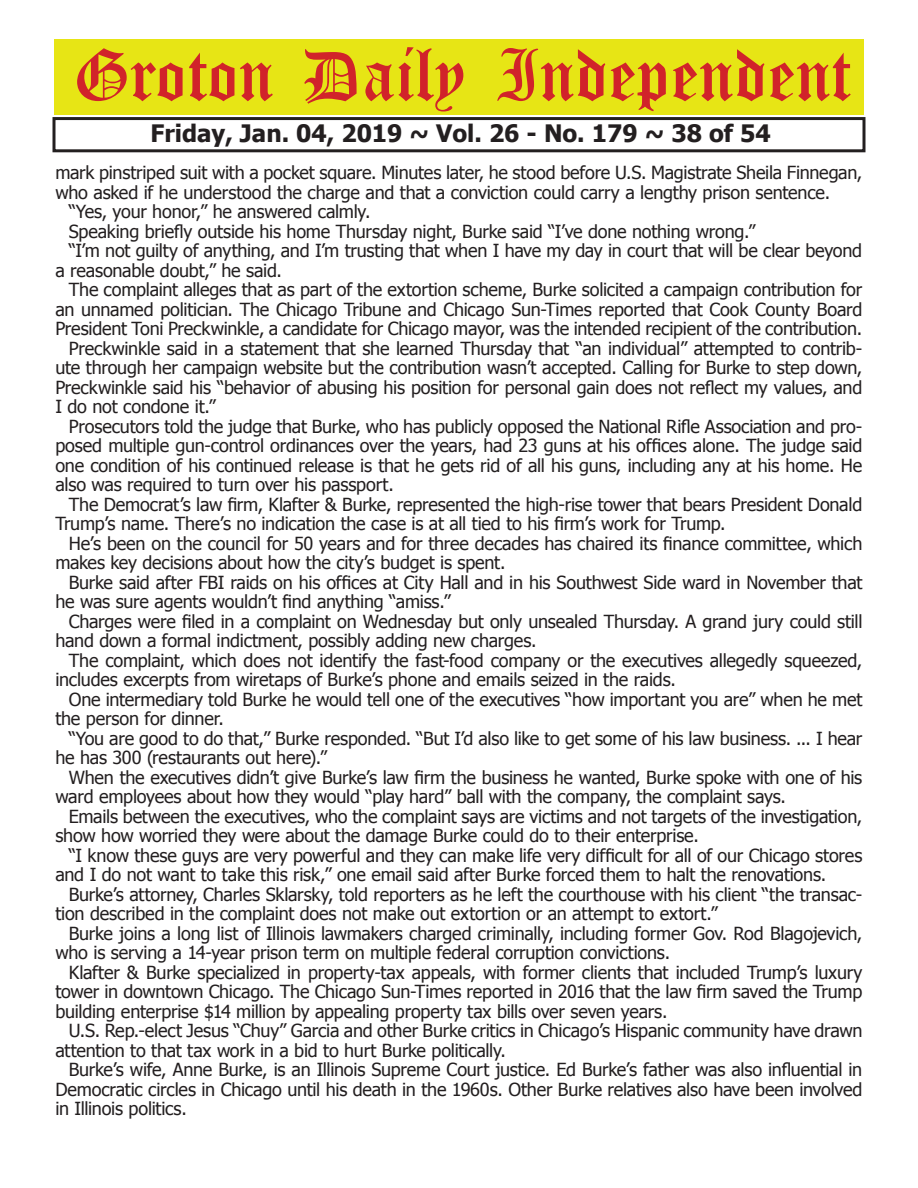
<style>
.page{position:relative;width:918px;height:1188px;background:#fff}
.page>*{position:absolute;margin:0;border:0;box-sizing:border-box;transform-origin:0 0}
.t1{font:54px "Old English Five";color:#d1232a}
.t2{font:700 24px "Tahoma";color:#231f20}
.t3{font:18px "Tahoma";letter-spacing:-.015em;color:#231f20}
</style>
<div class="page">
<div style="left:52px;top:117px;width:814px;height:35px;border:3px solid #231f20"></div>
<div style="left:54px;top:40px;width:810px;height:75px;background:#e7e515"></div>
<h1 class="t1" style="left:73px;top:50px;width:779px">Groton Daily Independent</h1>
<h2 class="t2" style="left:151px;top:116px;width:622px">Friday, Jan. 04, 2019 ~ Vol. 26 - No. 179 ~ 38 of 54</h2>
<p class="t3" style="left:55px;top:161px;width:809px">mark pinstriped suit with a pocket square. Minutes later, he stood before U.S. Magistrate Sheila Finnegan,</p>
<p class="t3" style="left:55px;top:180px;width:776px">who asked if he understood the charge and that a conviction could carry a lengthy prison sentence.</p>
<p class="t3" style="left:69px;top:200px;width:303px">“Yes, your honor,” he answered calmly.</p>
<p class="t3" style="left:69px;top:219px;width:688px">Speaking briefly outside his home Thursday night, Burke said “I’ve done nothing wrong.”</p>
<p class="t3" style="left:69px;top:239px;width:795px">“I’m not guilty of anything, and I’m trusting that when I have my day in court that will be clear beyond</p>
<p class="t3" style="left:55px;top:258px;width:228px">a reasonable doubt,” he said.</p>
<p class="t3" style="left:69px;top:278px;width:795px">The complaint alleges that as part of the extortion scheme, Burke solicited a campaign contribution for</p>
<p class="t3" style="left:55px;top:297px;width:809px">an unnamed politician. The Chicago Tribune and Chicago Sun-Times reported that Cook County Board</p>
<p class="t3" style="left:55px;top:317px;width:808px">President Toni Preckwinkle, a candidate for Chicago mayor, was the intended recipient of the contribution.</p>
<p class="t3" style="left:69px;top:336px;width:795px">Preckwinkle said in a statement that she learned Thursday that “an individual” attempted to contrib-</p>
<p class="t3" style="left:55px;top:356px;width:809px">ute through her campaign website but the contribution wasn’t accepted. Calling for Burke to step down,</p>
<p class="t3" style="left:55px;top:375px;width:809px">Preckwinkle said his “behavior of abusing his position for personal gain does not reflect my values, and</p>
<p class="t3" style="left:55px;top:395px;width:162px">I do not condone it.”</p>
<p class="t3" style="left:69px;top:414px;width:795px">Prosecutors told the judge that Burke, who has publicly opposed the National Rifle Association and pro-</p>
<p class="t3" style="left:55px;top:434px;width:808px">posed multiple gun-control ordinances over the years, had 23 guns at his offices alone. The judge said</p>
<p class="t3" style="left:55px;top:453px;width:808px">one condition of his continued release is that he gets rid of all his guns, including any at his home. He</p>
<p class="t3" style="left:55px;top:473px;width:340px">also was required to turn over his passport.</p>
<p class="t3" style="left:69px;top:492px;width:795px">The Democrat’s law firm, Klafter &amp; Burke, represented the high-rise tower that bears President Donald</p>
<p class="t3" style="left:55px;top:512px;width:672px">Trump’s name. There’s no indication the case is at all tied to his firm’s work for Trump.</p>
<p class="t3" style="left:69px;top:531px;width:795px">He’s been on the council for 50 years and for three decades has chaired its finance committee, which</p>
<p class="t3" style="left:55px;top:551px;width:452px">makes key decisions about how the city’s budget is spent.</p>
<p class="t3" style="left:69px;top:570px;width:795px">Burke said after FBI raids on his offices at City Hall and in his Southwest Side ward in November that</p>
<p class="t3" style="left:55px;top:590px;width:397px">he was sure agents wouldn’t find anything “amiss.”</p>
<p class="t3" style="left:69px;top:609px;width:795px">Charges were filed in a complaint on Wednesday but only unsealed Thursday. A grand jury could still</p>
<p class="t3" style="left:55px;top:629px;width:483px">hand down a formal indictment, possibly adding new charges.</p>
<p class="t3" style="left:69px;top:648px;width:795px">The complaint, which does not identify the fast-food company or the executives allegedly squeezed,</p>
<p class="t3" style="left:55px;top:668px;width:622px">includes excerpts from wiretaps of Burke’s phone and emails seized in the raids.</p>
<p class="t3" style="left:69px;top:687px;width:795px">One intermediary told Burke he would tell one of the executives “how important you are” when he met</p>
<p class="t3" style="left:55px;top:707px;width:170px">the person for dinner.</p>
<p class="t3" style="left:69px;top:726px;width:795px">“You are good to do that,” Burke responded. “But I’d also like to get some of his law business. ... I hear</p>
<p class="t3" style="left:55px;top:746px;width:273px">he has 300 (restaurants out here).”</p>
<p class="t3" style="left:69px;top:765px;width:795px">When the executives didn’t give Burke’s law firm the business he wanted, Burke spoke with one of his</p>
<p class="t3" style="left:55px;top:784px;width:732px">ward employees about how they would “play hard” ball with the company, the complaint says.</p>
<p class="t3" style="left:69px;top:804px;width:795px">Emails between the executives, who the complaint says are victims and not targets of the investigation,</p>
<p class="t3" style="left:55px;top:823px;width:645px">show how worried they were about the damage Burke could do to their enterprise.</p>
<p class="t3" style="left:69px;top:843px;width:795px">“I know these guys are very powerful and they can make life very difficult for all of our Chicago stores</p>
<p class="t3" style="left:55px;top:862px;width:772px">and I do not want to take this risk,” one email said after Burke forced them to halt the renovations.</p>
<p class="t3" style="left:69px;top:882px;width:795px">Burke’s attorney, Charles Sklarsky, told reporters as he left the courthouse with his client “the transac-</p>
<p class="t3" style="left:55px;top:901px;width:664px">tion described in the complaint does not make out extortion or an attempt to extort.”</p>
<p class="t3" style="left:69px;top:921px;width:795px">Burke joins a long list of Illinois lawmakers charged criminally, including former Gov. Rod Blagojevich,</p>
<p class="t3" style="left:55px;top:940px;width:616px">who is serving a 14-year prison term on multiple federal corruption convictions.</p>
<p class="t3" style="left:69px;top:960px;width:795px">Klafter &amp; Burke specialized in property-tax appeals, with former clients that included Trump’s luxury</p>
<p class="t3" style="left:55px;top:979px;width:808px">tower in downtown Chicago. The Chicago Sun-Times reported in 2016 that the law firm saved the Trump</p>
<p class="t3" style="left:55px;top:999px;width:614px">building enterprise $14 million by appealing property tax bills over seven years.</p>
<p class="t3" style="left:69px;top:1018px;width:795px">U.S. Rep.-elect Jesus “Chuy” Garcia and other Burke critics in Chicago’s Hispanic community have drawn</p>
<p class="t3" style="left:55px;top:1038px;width:452px">attention to that tax work in a bid to hurt Burke politically.</p>
<p class="t3" style="left:69px;top:1057px;width:795px">Burke’s wife, Anne Burke, is an Illinois Supreme Court justice. Ed Burke’s father was also influential in</p>
<p class="t3" style="left:55px;top:1077px;width:809px">Democratic circles in Chicago until his death in the 1960s. Other Burke relatives also have been involved</p>
<p class="t3" style="left:55px;top:1096px;width:133px">in Illinois politics.</p>
</div>
